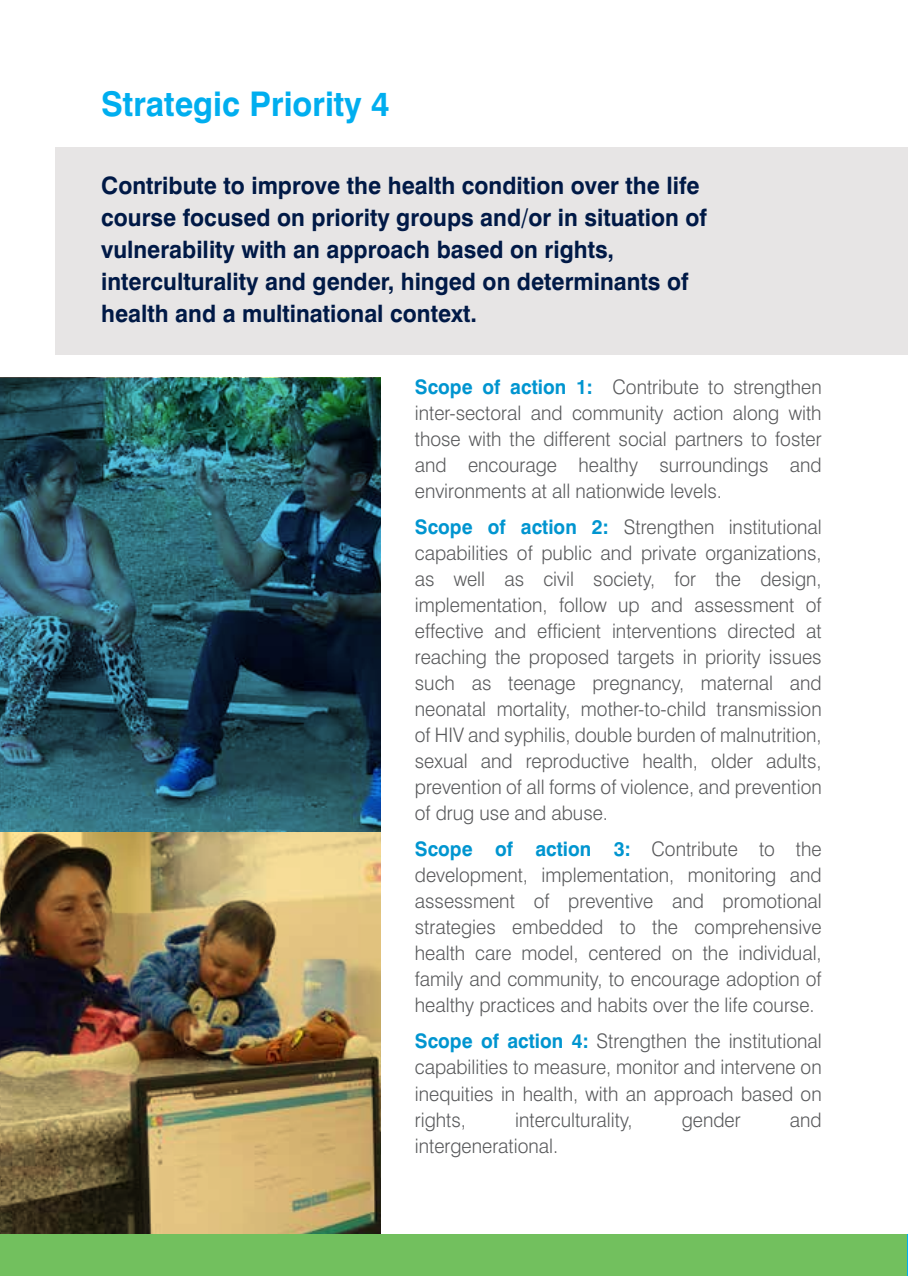
<style>
.page{position:relative;width:908px;height:1276px;background:#fff}
.page>*{position:absolute;margin:0;border:0;box-sizing:border-box;transform-origin:0 0}
.t1{font:700 34px "Swiss 721 BT";color:#00aeef;scale:.96 1}
.t2{font:700 24px/32px "Swiss 721 BT";color:#001946;scale:.96 1}
.t3{font:300 20px/26px "Swiss 721 BT";color:#58595b;text-align:justify;scale:.96 1}
.s1{font-weight:700;color:#0095d0}
</style>
<div class="page">
<img style="left:0;top:831px;width:380px;height:403px">
<div style="left:56px;top:147px;width:851px;height:208px;background:#e7e5e5"></div>
<div style="left:0;top:1234px;width:907px;height:42px;background:#72c05e"></div>
<img style="left:0;top:378px;width:380px;height:453px">
<h1 class="t1" style="left:101px;top:83px;width:302px">Strategic Priority 4</h1>
<p class="t2" style="left:101px;top:169px;width:632px">Contribute to improve the health condition over the life course focused on priority groups and/or in situation of vulnerability with an approach based on rights, interculturality and gender, hinged on determinants of health and a multinational context.</p>
<p class="t3" style="left:414px;top:374px;width:425px"><span class="s1">Scope of action 1:</span> Contribute to strengthen inter-sectoral and community action along with those with the different social partners to foster and encourage healthy surroundings and environments at all nationwide levels.</p>
<p class="t3" style="left:414px;top:514px;width:425px"><span class="s1">Scope of action 2:</span> Strengthen institutional capabilities of public and private organizations, as well as civil society, for the design, implementation, follow up and assessment of effective and efficient interventions directed at reaching the proposed targets in priority issues such as teenage pregnancy, maternal and neonatal mortality, mother-to-child transmission of HIV and syphilis, double burden of malnutrition, sexual and reproductive health, older adults, prevention of all forms of violence, and prevention of drug use and abuse.</p>
<p class="t3" style="left:414px;top:836px;width:425px"><span class="s1">Scope of action 3:</span> Contribute to the development, implementation, monitoring and assessment of preventive and promotional strategies embedded to the comprehensive health care model, centered on the individual, family and community, to encourage adoption of healthy practices and habits over the life course.</p>
<p class="t3" style="left:414px;top:1028px;width:425px"><span class="s1">Scope of action 4:</span> Strengthen the institutional capabilities to measure, monitor and intervene on inequities in health, with an approach based on rights,</p>
<p class="t3" style="left:515px;top:1106px;width:124px">interculturality,</p>
<p class="t3" style="left:681px;top:1106px;width:63px">gender</p>
<p class="t3" style="left:789px;top:1106px;width:35px">and</p>
<p class="t3" style="left:414px;top:1132px;width:151px">intergenerational.</p>
</div>
